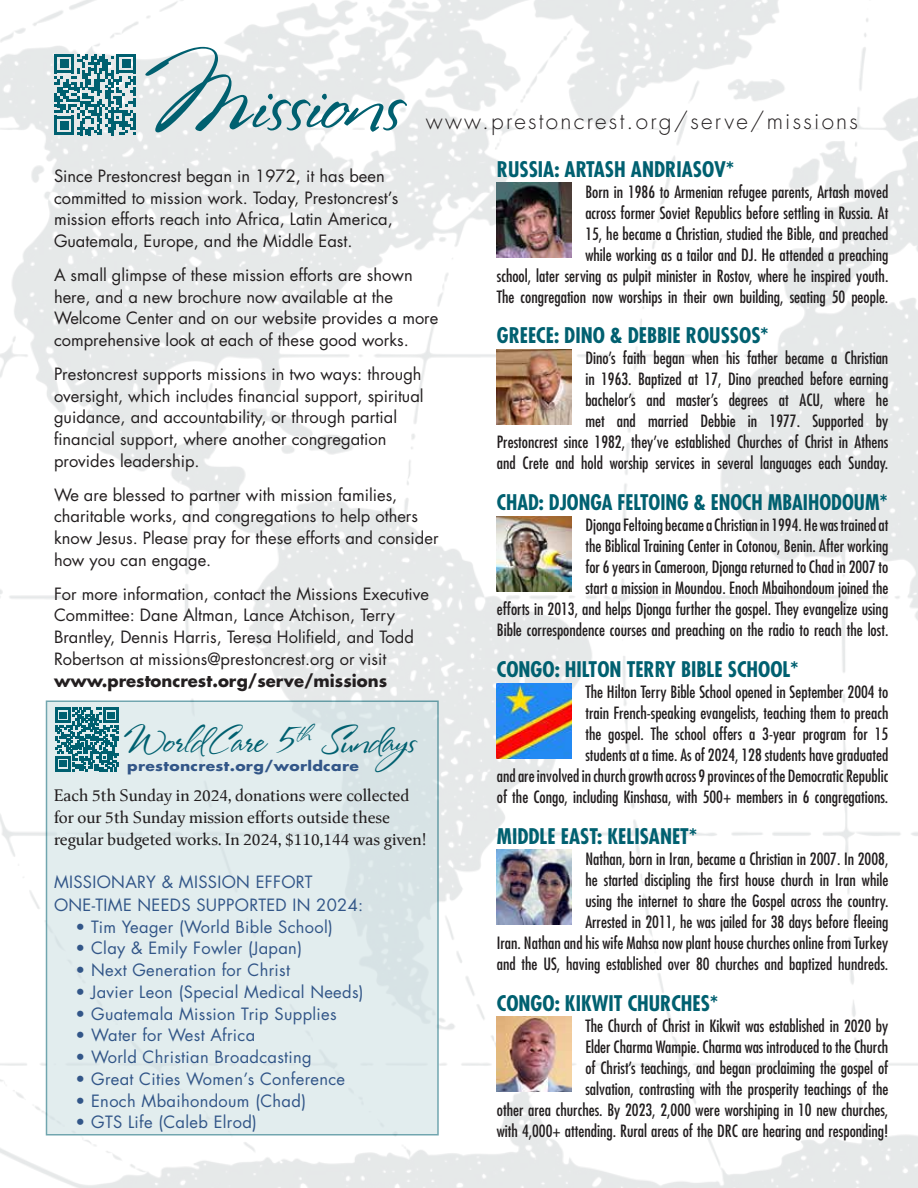
<style>
.page{position:relative;width:918px;height:1188px;background:#fff}
.page>*{position:absolute;margin:0;border:0;box-sizing:border-box;transform-origin:0 0}
.t1{font:87px "Stephanie Marie JF";color:#006070}
.t2{font:36px "Stephanie Marie JF";color:#006070}
.t3{font:300 22.5px "Futura Std";letter-spacing:.1em;color:#231f20}
.t4{font:700 condensed 21px "Futura Std";color:#006070}
.t5{font:condensed 16.5px/21px "Futura Std";color:#231f20;text-align:right}
.t6{font:16.5px/21.8px "Futura Std";color:#231f20}
.t7{font:16.5px/22.5px "Futura Std";letter-spacing:.02em;color:#325688}
.t8{font:16.5px/21.8px "Classica Pro";color:#231f20}
.t9{font:700 16.5px "Futura Std";color:#231f20}
.t10{font:700 13.5px "Futura Std";letter-spacing:.02em;color:#325688;scale:1.15 1}
.s1{font-size:33px}
</style>
<div class="page">
<img style="left:0;top:0;width:918px;height:1188px">
<svg style="left:54px;top:54px;width:82px;height:81px;background:#699ea7"></svg>
<div style="left:46px;top:700px;width:393px;height:436px;background:#e2edee"></div>
<svg style="left:55px;top:708px;width:64px;height:63px"></svg>
<img style="left:497px;top:517px;width:75px;height:75px">
<img style="left:497px;top:683px;width:75px;height:75px">
<img style="left:497px;top:183px;width:75px;height:75px">
<img style="left:497px;top:349px;width:75px;height:75px">
<img style="left:497px;top:850px;width:75px;height:75px">
<img style="left:497px;top:1017px;width:75px;height:75px">
<h1 class="t1" style="left:144px;top:48px;width:259px">Missions</h1>
<h3 class="t3" style="left:426px;top:107px;width:434px">www.prestoncrest.org/serve/missions</h3>
<p class="t6" style="left:54px;top:165px;width:346px">Since Prestoncrest began in 1972, it has been committed to mission work. Today, Prestoncrest’s mission efforts reach into Africa, Latin America, Guatemala, Europe, and the Middle East.</p>
<p class="t6" style="left:54px;top:264px;width:386px">A small glimpse of these mission efforts are shown here, and a new brochure now available at the Welcome Center and on our website provides a more comprehensive look at each of these good works.</p>
<p class="t6" style="left:54px;top:363px;width:371px">Prestoncrest supports missions in two ways: through oversight, which includes financial support, spiritual guidance, and accountability, or through partial financial support, where another congregation provides leadership.</p>
<p class="t6" style="left:54px;top:484px;width:386px">We are blessed to partner with mission families, charitable works, and congregations to help others know Jesus. Please pray for these efforts and consider how you can engage.</p>
<p class="t6" style="left:54px;top:583px;width:377px">For more information, contact the Missions Executive Committee: Dane Altman, Lance Atchison, Terry Brantley, Dennis Harris, Teresa Holifield, and Todd Robertson at missions@prestoncrest.org or visit</p>
<p class="t9" style="left:54px;top:669px;width:335px">www.prestoncrest.org/serve/missions</p>
<h2 class="t2" style="left:123px;top:718px;width:306px">World Care <span class="s1">5</span><sup>th</sup> Sundays</h2>
<p class="t10" style="left:127px;top:757px;width:203px">prestoncrest.org/worldcare</p>
<p class="t8" style="left:54px;top:784px;width:374px">Each 5th Sunday in 2024, donations were collected for our 5th Sunday mission efforts outside these regular budgeted works. In 2024, $110,144 was given!</p>
<p class="t7" style="left:54px;top:871px;width:311px">MISSIONARY &amp; MISSION EFFORT<br>ONE-TIME NEEDS SUPPORTED IN 2024:</p>
<p class="t7" style="left:76px;top:915px;width:259px">• Tim Yeager (World Bible School)</p>
<p class="t7" style="left:76px;top:937px;width:228px">• Clay &amp; Emily Fowler (Japan)</p>
<p class="t7" style="left:76px;top:959px;width:216px">• Next Generation for Christ</p>
<p class="t7" style="left:76px;top:981px;width:290px">• Javier Leon (Special Medical Needs)</p>
<p class="t7" style="left:76px;top:1002px;width:263px">• Guatemala Mission Trip Supplies</p>
<p class="t7" style="left:76px;top:1024px;width:181px">• Water for West Africa</p>
<p class="t7" style="left:76px;top:1046px;width:238px">• World Christian Broadcasting</p>
<p class="t7" style="left:76px;top:1068px;width:271px">• Great Cities Women’s Conference</p>
<p class="t7" style="left:76px;top:1089px;width:232px">• Enoch Mbaihondoum (Chad)</p>
<p class="t7" style="left:76px;top:1111px;width:183px">• GTS Life (Caleb Elrod)</p>
<p class="t4" style="left:497px;top:156px;width:239px">RUSSIA: ARTASH ANDRIASOV*</p>
<p class="t5" style="left:497px;top:181px;width:393px">Born in 1986 to Armenian refugee parents, Artash moved<br>across former Soviet Republics before settling in Russia. At<br>15, he became a Christian, studied the Bible, and preached<br>while working as a tailor and DJ. He attended a preaching<br>school, later serving as pulpit minister in Rostov, where he inspired youth.<br>The congregation now worships in their own building, seating 50 people.</p>
<p class="t4" style="left:497px;top:323px;width:273px">GREECE: DINO &amp; DEBBIE ROUSSOS*</p>
<p class="t5" style="left:497px;top:348px;width:393px">Dino’s faith began when his father became a Christian<br>in 1963. Baptized at 17, Dino preached before earning<br>bachelor’s and master’s degrees at ACU, where he<br>met and married Debbie in 1977. Supported by<br>Prestoncrest since 1982, they’ve established Churches of Christ in Athens and Crete and hold worship services in several languages each Sunday.</p>
<p class="t4" style="left:497px;top:489px;width:392px">CHAD: DJONGA FELTOING &amp; ENOCH MBAIHODOUM*</p>
<p class="t5" style="left:497px;top:514px;width:393px">Djonga Feltoing became a Christian in 1994. He was trained at<br>the Biblical Training Center in Cotonou, Benin. After working<br>for 6 years in Cameroon, Djonga returned to Chad in 2007 to<br>start a mission in Moundou. Enoch Mbaihondoum joined the<br>efforts in 2013, and helps Djonga further the gospel. They evangelize using Bible correspondence courses and preaching on the radio to reach the lost.</p>
<p class="t4" style="left:497px;top:656px;width:303px">CONGO: HILTON TERRY BIBLE SCHOOL*</p>
<p class="t5" style="left:497px;top:681px;width:393px">The Hilton Terry Bible School opened in September 2004 to<br>train French-speaking evangelists, teaching them to preach<br>the gospel. The school offers a 3-year program for 15<br>students at a time. As of 2024, 128 students have graduated<br>and are involved in church growth across 9 provinces of the Democratic Republic of the Congo, including Kinshasa, with 500+ members in 6 congregations.</p>
<p class="t4" style="left:497px;top:823px;width:202px">MIDDLE EAST: KELISANET*</p>
<p class="t5" style="left:497px;top:848px;width:393px">Nathan, born in Iran, became a Christian in 2007. In 2008,<br>he started discipling the first house church in Iran while<br>using the internet to share the Gospel across the country.<br>Arrested in 2011, he was jailed for 38 days before fleeing<br>Iran. Nathan and his wife Mahsa now plant house churches online from Turkey and the US, having established over 80 churches and baptized hundreds.</p>
<p class="t4" style="left:497px;top:990px;width:223px">CONGO: KIKWIT CHURCHES*</p>
<p class="t5" style="left:497px;top:1015px;width:393px">The Church of Christ in Kikwit was established in 2020 by<br>Elder Charma Wampie. Charma was introduced to the Church<br>of Christ’s teachings, and began proclaiming the gospel of<br>salvation, contrasting with the prosperity teachings of the<br>other area churches. By 2023, 2,000 were worshiping in 10 new churches, with 4,000+ attending. Rural areas of the DRC are hearing and responding!</p>
</div>
